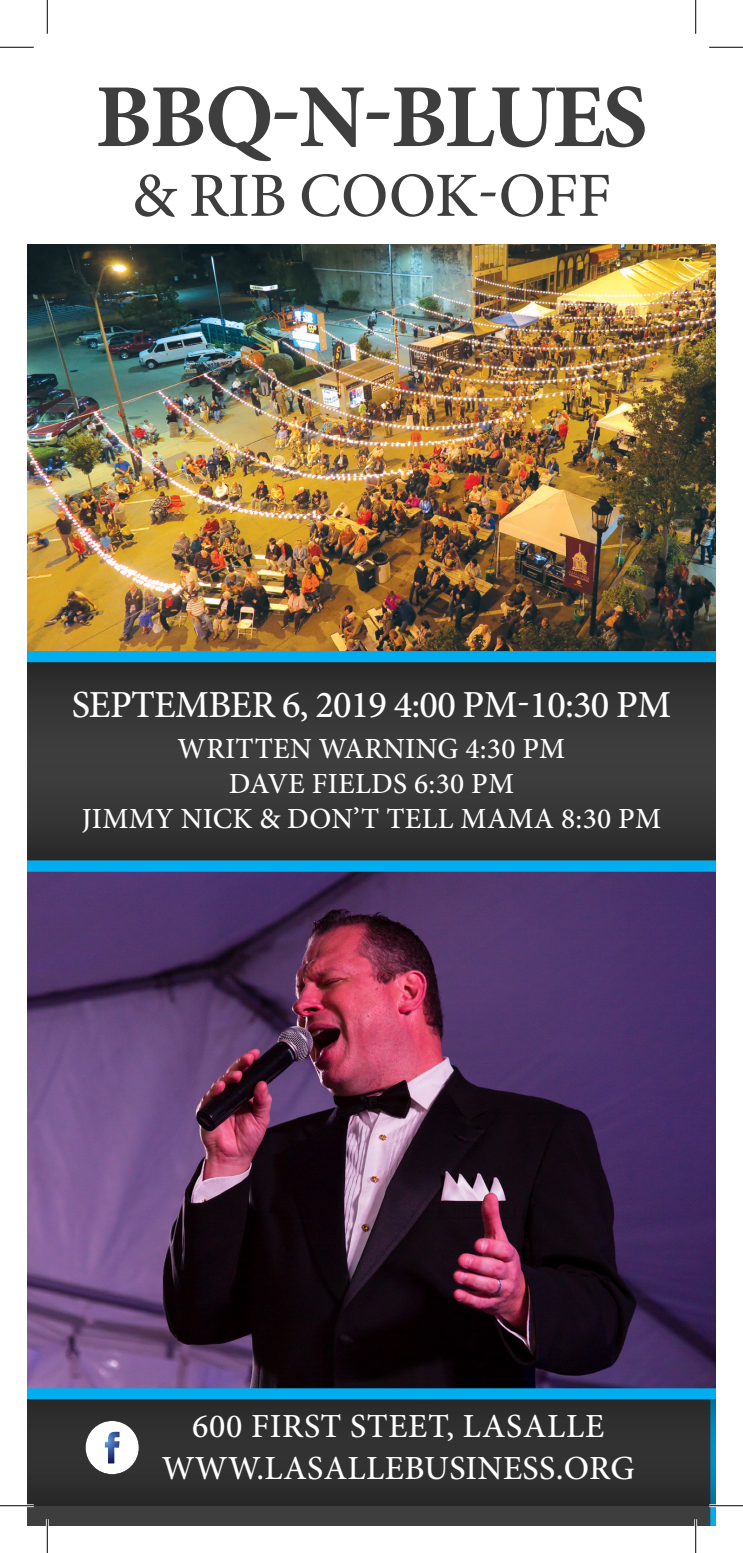
<style>
.page{position:relative;width:743px;height:1553px;background:#fff}
.page>*{position:absolute;margin:0;border:0;box-sizing:border-box;transform-origin:0 0}
.t1{font:700 90px "Minion Pro";letter-spacing:-.03em;color:#3e3e3f}
.t2{font:500 63px "Minion Pro";letter-spacing:-.01em;color:#3e3e3f}
.t3{font:500 38.25px "Minion Pro";letter-spacing:-.02em;color:#fff}
.t4{font:500 33.75px "Minion Pro";letter-spacing:.01em;color:#fff}
.t5{font:500 29.25px "Minion Pro";letter-spacing:.01em;color:#fff}
</style>
<div class="page">
<img style="left:27px;top:871px;width:689px;height:517px">
<img style="left:27px;top:244px;width:689px;height:407px">
<svg style="left:27px;top:1388px;width:689px;height:138px;background:#296076"></svg>
<svg style="left:27px;top:651px;width:689px;height:220px;background:#01abea"></svg>
<div style="left:27px;top:753px;width:689px;height:107px;background:linear-gradient(to right,#353536,#353536)"></div>
<div style="left:27px;top:1398px;width:689px;height:107px;background:#2f2f30"></div>
<div style="left:27px;top:662px;width:689px;height:109px;background:linear-gradient(to bottom,#2a2a2a,#424243)"></div>
<svg style="left:86px;top:1421px;width:53px;height:53px;background:#e3e7ef"></svg>
<hr style="left:0;top:1504px;width:34px;height:3px;background:#fff">
<hr style="left:709px;top:1504px;width:33px;height:3px;background:#fff">
<hr style="left:46px;top:1519px;width:3px;height:33px;background:#fff">
<hr style="left:694px;top:1519px;width:3px;height:33px;background:#fff">
<hr style="left:0;top:47px;width:34px;height:1px;background:#000">
<hr style="left:709px;top:47px;width:33px;height:1px;background:#000">
<hr style="left:0;top:1505px;width:34px;height:1px;background:#000">
<hr style="left:709px;top:1505px;width:33px;height:1px;background:#000">
<hr style="left:47px;top:0;width:1px;height:34px;background:#000">
<hr style="left:47px;top:1519px;width:1px;height:33px;background:#000">
<hr style="left:695px;top:0;width:1px;height:34px;background:#000">
<hr style="left:695px;top:1519px;width:1px;height:33px;background:#000">
<p class="t1" style="left:95px;top:54px;width:554px">BBQ-N-BLUES</p>
<p class="t2" style="left:132px;top:153px;width:481px">&amp; RIB COOK-OFF</p>
<p class="t3" style="left:72px;top:679px;width:600px">SEPTEMBER 6, 2019 4:00 PM-10:30 PM</p>
<p class="t5" style="left:178px;top:728px;width:389px">WRITTEN WARNING 4:30 PM</p>
<p class="t5" style="left:229px;top:763px;width:287px">DAVE FIELDS 6:30 PM</p>
<p class="t5" style="left:82px;top:799px;width:580px">JIMMY NICK &amp; DON’T TELL MAMA 8:30 PM</p>
<p class="t4" style="left:192px;top:1403px;width:413px">600 FIRST STEET, LASALLE</p>
<p class="t4" style="left:162px;top:1445px;width:474px">WWW.LASALLEBUSINESS.ORG</p>
</div>
